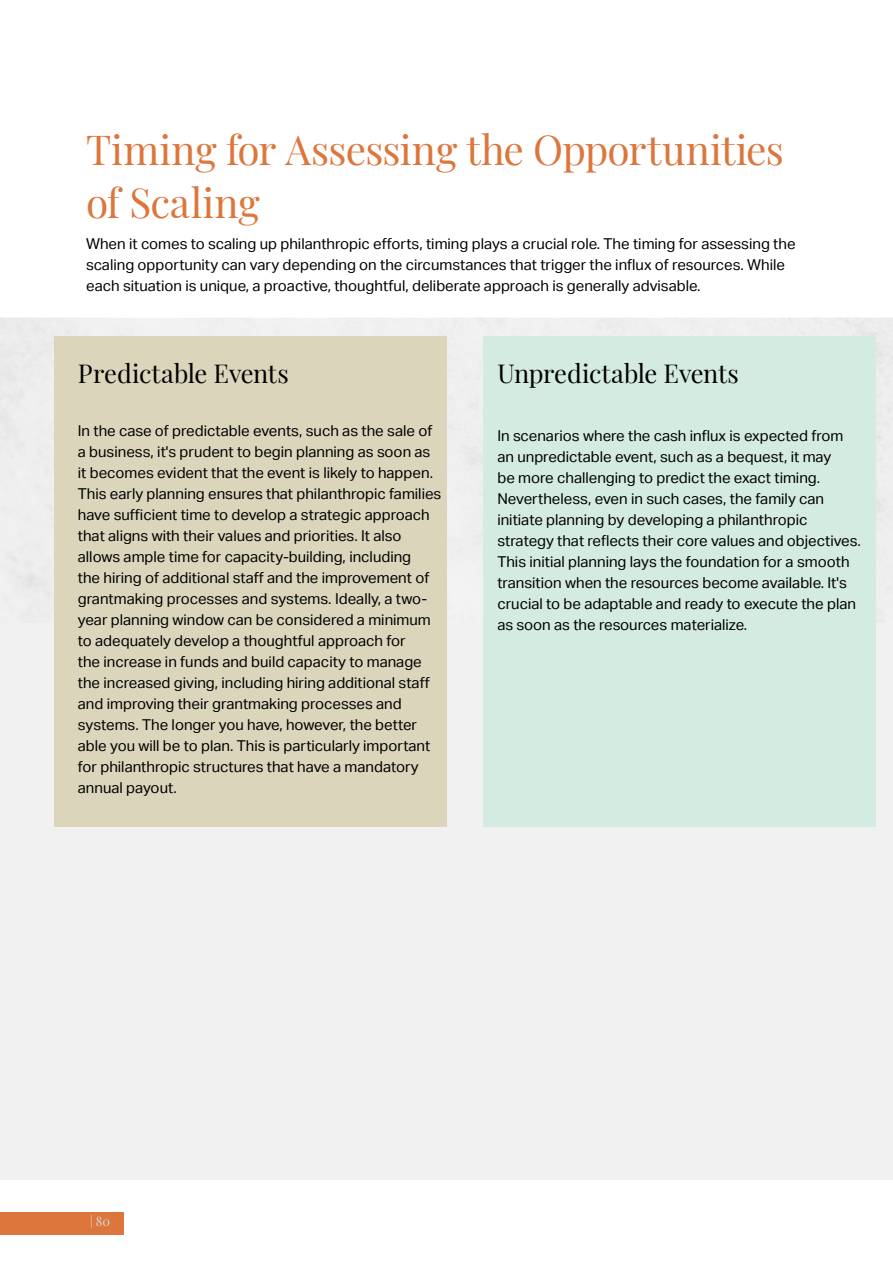
<style>
.page{position:relative;width:893px;height:1263px;background:#fff}
.page>*{position:absolute;margin:0;border:0;box-sizing:border-box;transform-origin:0 0}
.t1{font:40.5px/52.5px "Playfair Display";letter-spacing:-.005em;color:#dc763c}
.t2{font:25.5px "Playfair Display";letter-spacing:-.01em;color:#000}
.t3{font:15px/21px "Aktiv Grotesk";color:#000}
.t4{font:12.75px "Playfair Display";color:#d9d8d6}
</style>
<div class="page">
<div style="left:0;top:318px;width:893px;height:861px;background:#f1f1f2"></div>
<img style="left:0;top:318px;width:893px;height:304px">
<div style="left:55px;top:336px;width:392px;height:490px;background:#dad5bb"></div>
<div style="left:483px;top:336px;width:392px;height:490px;background:#d3ebe0"></div>
<div style="left:0;top:1212px;width:124px;height:22px;background:#dc763c"></div>
<h1 class="t1" style="left:86px;top:121px;width:699px">Timing for Assessing the Opportunities of Scaling</h1>
<p class="t3" style="left:86px;top:233px;width:711px">When it comes to scaling up philanthropic efforts, timing plays a crucial role. The timing for assessing the scaling opportunity can vary depending on the circumstances that trigger the influx of resources. While each situation is unique, a proactive, thoughtful, deliberate approach is generally advisable.</p>
<h2 class="t2" style="left:78px;top:353px;width:212px">Predictable Events</h2>
<p class="t3" style="left:78px;top:420px;width:365px">In the case of predictable events, such as the sale of a business, it's prudent to begin planning as soon as it becomes evident that the event is likely to happen.<br>This early planning ensures that philanthropic families have sufficient time to develop a strategic approach that aligns with their values and priorities. It also allows ample time for capacity-building, including<br>the hiring of additional staff and the improvement of grantmaking processes and systems. Ideally, a two&shy;year planning window can be considered a minimum to adequately develop a thoughtful approach for<br>the increase in funds and build capacity to manage the increased giving, including hiring additional staff and improving their grantmaking processes and systems. The longer you have, however, the better able you will be to plan. This is particularly important for philanthropic structures that have a mandatory annual payout.</p>
<h2 class="t2" style="left:497px;top:353px;width:243px">Unpredictable Events</h2>
<p class="t3" style="left:497px;top:426px;width:365px">In scenarios where the cash influx is expected from an unpredictable event, such as a bequest, it may<br>be more challenging to predict the exact timing.<br>Nevertheless, even in such cases, the family can initiate planning by developing a philanthropic strategy that reflects their core values and objectives.<br>This initial planning lays the foundation for a smooth transition when the resources become available. It's crucial to be adaptable and ready to execute the plan as soon as the resources materialize.</p>
<p class="t4" style="left:90px;top:1211px;width:22px">| 80</p>
</div>
